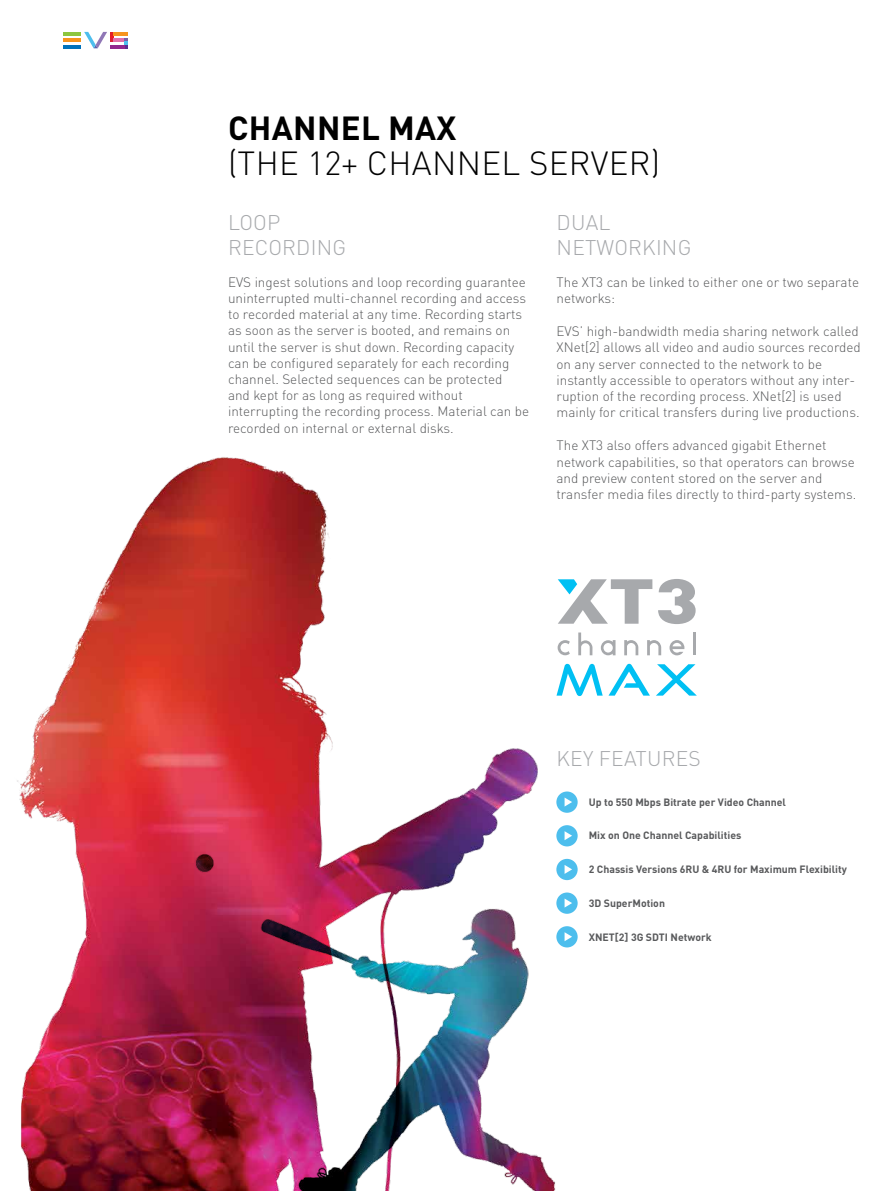
<style>
.page{position:relative;width:893px;height:1191px;background:#fff}
.page>*{position:absolute;margin:0;border:0;box-sizing:border-box;transform-origin:0 0}
.t1{font:300 33px "DINOT";letter-spacing:.01em;color:#000}
.t2{font:700 33px "DINOT";letter-spacing:.01em;color:#000}
.t3{font:300 21px/25.2px "DINOT";letter-spacing:.01em;color:#a7a9ac}
.t4{font:300 13.5px/16.2px "DINOT";color:#58595b}
.t5{font:700 10.5px "DINOT";color:#58595b}
</style>
<div class="page">
<div style="left:556px;top:791px;width:22px;height:21px;background:#4dbeed;border-radius:50%"></div>
<svg style="left:565px;top:798px;width:7px;height:8px"></svg>
<div style="left:556px;top:825px;width:22px;height:21px;background:#4dbeed;border-radius:50%"></div>
<svg style="left:565px;top:831px;width:7px;height:9px"></svg>
<div style="left:556px;top:859px;width:22px;height:21px;background:#4dbeed;border-radius:50%"></div>
<svg style="left:565px;top:865px;width:7px;height:9px"></svg>
<div style="left:556px;top:892px;width:22px;height:21px;background:#4dbeed;border-radius:50%"></div>
<svg style="left:565px;top:899px;width:7px;height:8px"></svg>
<div style="left:556px;top:926px;width:22px;height:21px;background:#4dbeed;border-radius:50%"></div>
<svg style="left:565px;top:932px;width:7px;height:9px"></svg>
<img style="left:17px;top:457px;width:521px;height:734px">
<hr style="left:64px;top:32px;width:17px;height:3px;background:#8dc63f">
<hr style="left:64px;top:38px;width:17px;height:4px;background:#f7941e">
<hr style="left:64px;top:45px;width:17px;height:3px;background:#0072bc">
<hr style="left:113px;top:38px;width:11px;height:4px;background:#e270ab">
<hr style="left:113px;top:32px;width:15px;height:3px;background:#f7941e">
<svg style="left:124px;top:38px;width:4px;height:10px"></svg>
<hr style="left:110px;top:45px;width:14px;height:3px;background:#92278f">
<svg style="left:84px;top:32px;width:29px;height:16px"></svg>
<img style="left:108px;top:826px;width:453px;height:365px">
<svg style="left:558px;top:579px;width:94px;height:44px"></svg>
<svg style="left:658px;top:579px;width:38px;height:45px"></svg>
<svg style="left:558px;top:640px;width:12px;height:15px"></svg>
<svg style="left:578px;top:632px;width:14px;height:23px"></svg>
<svg style="left:601px;top:640px;width:14px;height:15px"></svg>
<svg style="left:624px;top:640px;width:14px;height:15px"></svg>
<svg style="left:647px;top:640px;width:14px;height:15px"></svg>
<svg style="left:669px;top:640px;width:15px;height:15px"></svg>
<hr style="left:693px;top:632px;width:3px;height:23px;background:#a7a9ac">
<svg style="left:556px;top:664px;width:94px;height:32px"></svg>
<svg style="left:656px;top:664px;width:40px;height:31px"></svg>
<h1 class="t2" style="left:228px;top:106px;width:230px">CHANNEL MAX</h1>
<h1 class="t1" style="left:228px;top:143px;width:433px">(THE 12+ CHANNEL SERVER)</h1>
<h2 class="t3" style="left:228px;top:209px;width:120px">LOOP<br>RECORDING</h2>
<h2 class="t3" style="left:557px;top:209px;width:136px">DUAL<br>NETWORKING</h2>
<p class="t4" style="left:228px;top:274px;width:303px">EVS ingest solutions and loop recording guarantee uninterrupted multi-channel recording and access to recorded material at any time. Recording starts as soon as the server is booted, and remains on until the server is shut down. Recording capacity can be configured separately for each recording channel. Selected sequences can be protected<br>and kept for as long as required without interrupting the recording process. Material can be recorded on internal or external disks.</p>
<p class="t4" style="left:556px;top:274px;width:304px">The XT3 can be linked to either one or two separate networks:</p>
<p class="t4" style="left:556px;top:323px;width:306px">EVS’ high-bandwidth media sharing network called XNet[2] allows all video and audio sources recorded on any server connected to the network to be instantly accessible to operators without any inter&shy;ruption of the recording process. XNet[2] is used mainly for critical transfers during live productions.</p>
<p class="t4" style="left:556px;top:437px;width:301px">The XT3 also offers advanced gigabit Ethernet network capabilities, so that operators can browse and preview content stored on the server and transfer media files directly to third-party systems.</p>
<h2 class="t3" style="left:556px;top:745px;width:146px">KEY FEATURES</h2>
<p class="t5" style="left:589px;top:795px;width:199px">Up to 550 Mbps Bitrate per Video Channel</p>
<p class="t5" style="left:589px;top:828px;width:154px">Mix on One Channel Capabilities</p>
<p class="t5" style="left:589px;top:862px;width:260px">2 Chassis Versions 6RU &amp; 4RU for Maximum Flexibility</p>
<p class="t5" style="left:589px;top:896px;width:78px">3D SuperMotion</p>
<p class="t5" style="left:589px;top:930px;width:124px">XNET[2] 3G SDTI Network</p>
</div>
